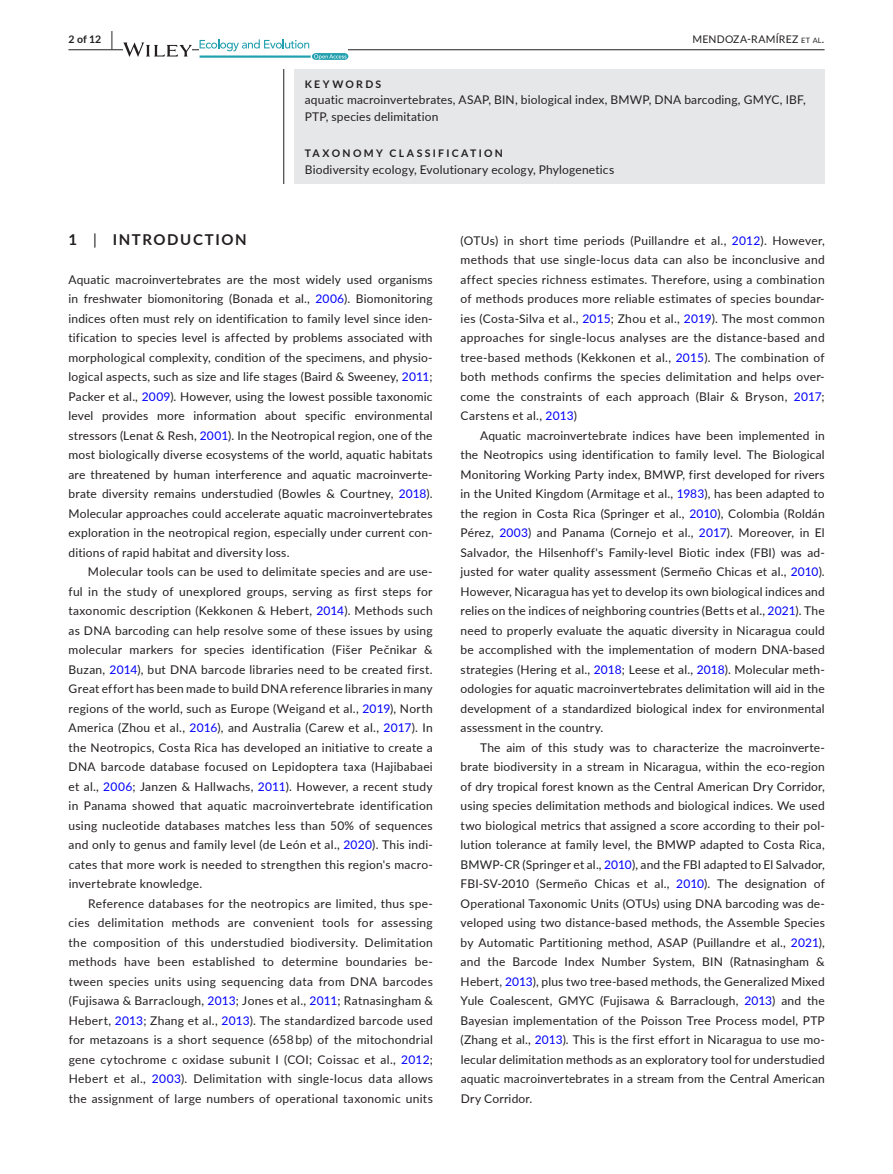
<style>
.page{position:relative;width:893px;height:1174px;background:#fff}
.page>*{position:absolute;margin:0;border:0;box-sizing:border-box;transform-origin:0 0}
.t1{font:700 15px "Lato";letter-spacing:.105em;color:#231f20}
.t2{font:12px/19.5px "Lato";letter-spacing:.015em;color:#231f20;text-align:justify}
.t3{font:700 10.5px "Lato";letter-spacing:.22em;color:#231f20}
.t4{font:10.5px "Lato";letter-spacing:.02em;color:#231f20}
.s1{font-size:19.5px}
.s2{font-size:7.35px}
.s3{font-weight:400}
.s4{color:#00f}
</style>
<div class="page">
<hr style="left:68px;top:49px;width:756px;height:1px;background:#231f20">
<svg style="left:123px;top:42px;width:69px;height:15px"></svg>
<svg style="left:200px;top:39px;width:148px;height:21px"></svg>
<div style="left:294px;top:69px;width:530px;height:115px;background:#e6e7e9"></div>
<hr style="left:283px;top:69px;width:1px;height:115px;background:#231f20">
<p class="t3" style="left:68px;top:31px;width:46px">2 of 12 <span class="s1">|</span></p>
<p class="t4" style="left:692px;top:31px;width:133px">MENDOZA--RAMÍREZ <span class="s2">et al</span>.</p>
<p class="t3" style="left:305px;top:76px;width:78px">KEYWORDS</p>
<p class="t2" style="left:305px;top:91px;width:503px;line-height:16.5px">aquatic macroinvertebrates, ASAP, BIN, biological index, BMWP, DNA barcoding, GMYC, IBF,<br>PTP, species delimitation</p>
<p class="t3" style="left:305px;top:145px;width:200px">TAXONOMY CLASSIFICATION</p>
<p class="t2" style="left:305px;top:159px;width:311px">Biodiversity ecology, Evolutionary ecology, Phylogenetics</p>
<p class="t1" style="left:68px;top:228px;width:180px">1 <span class="s3">|</span> INTRODUCTION</p>
<p class="t2" style="left:68px;top:269px;width:366px">Aquatic macroinvertebrates are the most widely used organisms in freshwater biomonitoring (Bonada et al., <span class="s4">2006</span>). Biomonitoring indices often must rely on identification to family level since iden&shy;tification to species level is affected by problems associated with morphological complexity, condition of the specimens, and physio&shy;logical aspects, such as size and life stages (Baird &amp; Sweeney, <span class="s4">2011</span>; Packer et al., <span class="s4">2009</span>). However, using the lowest possible taxonomic level provides more information about specific environmental stressors (Lenat &amp; Resh, <span class="s4">2001</span>). In the Neotropical region, one of the most biologically diverse ecosystems of the world, aquatic habitats are threatened by human interference and aquatic macroinverte&shy;brate diversity remains understudied (Bowles &amp; Courtney, <span class="s4">2018</span>).<br>Molecular approaches could accelerate aquatic macroinvertebrates exploration in the neotropical region, especially under current con&shy;ditions of rapid habitat and diversity loss.</p>
<p class="t2" style="left:68px;top:561px;width:366px;text-indent:20px">Molecular tools can be used to delimitate species and are use&shy;ful in the study of unexplored groups, serving as first steps for taxonomic description (Kekkonen &amp; Hebert, <span class="s4">2014</span>). Methods such as DNA barcoding can help resolve some of these issues by using molecular markers for species identification (Fišer Pečnikar &amp; Buzan, <span class="s4">2014</span>), but DNA barcode libraries need to be created first.<br>Great effort has been made to build DNA reference libraries in many regions of the world, such as Europe (Weigand et al., <span class="s4">2019</span>), North America (Zhou et al., <span class="s4">2016</span>), and Australia (Carew et al., <span class="s4">2017</span>). In the Neotropics, Costa Rica has developed an initiative to create a DNA barcode database focused on Lepidoptera taxa (Hajibabaei et al., <span class="s4">2006</span>; Janzen &amp; Hallwachs, <span class="s4">2011</span>). However, a recent study in Panama showed that aquatic macroinvertebrate identification using nucleotide databases matches less than 50% of sequences and only to genus and family level (de León et al., <span class="s4">2020</span>). This indi&shy;cates that more work is needed to strengthen this region's macro&shy;invertebrate knowledge.</p>
<p class="t2" style="left:69px;top:893px;width:366px;text-indent:20px">Reference databases for the neotropics are limited, thus spe&shy;cies delimitation methods are convenient tools for assessing the composition of this understudied biodiversity. Delimitation methods have been established to determine boundaries be&shy;tween species units using sequencing data from DNA barcodes (Fujisawa &amp; Barraclough, <span class="s4">2013</span>; Jones et al., <span class="s4">2011</span>; Ratnasingham &amp; Hebert, <span class="s4">2013</span>; Zhang et al., <span class="s4">2013</span>). The standardized barcode used for metazoans is a short sequence (658 bp) of the mitochondrial gene cytochrome c oxidase subunit I (COI; Coissac et al., <span class="s4">2012</span>; Hebert et al., <span class="s4">2003</span>). Delimitation with single-locus data allows the assignment of large numbers of operational taxonomic units</p>
<p class="t2" style="left:460px;top:230px;width:366px">(OTUs) in short time periods (Puillandre et al., <span class="s4">2012</span>). However, methods that use single-locus data can also be inconclusive and affect species richness estimates. Therefore, using a combination of methods produces more reliable estimates of species boundar&shy;ies (Costa-Silva et al., <span class="s4">2015</span>; Zhou et al., <span class="s4">2019</span>). The most common approaches for single-locus analyses are the distance-based and tree-based methods (Kekkonen et al., <span class="s4">2015</span>). The combination of both methods confirms the species delimitation and helps over&shy;come the constraints of each approach (Blair &amp; Bryson, <span class="s4">2017</span>; Carstens et al., <span class="s4">2013</span>)</p>
<p class="t2" style="left:461px;top:425px;width:366px;text-indent:20px">Aquatic macroinvertebrate indices have been implemented in the Neotropics using identification to family level. The Biological Monitoring Working Party index, BMWP, first developed for rivers in the United Kingdom (Armitage et al., <span class="s4">1983</span>), has been adapted to the region in Costa Rica (Springer et al., <span class="s4">2010</span>), Colombia (Roldán Pérez, <span class="s4">2003</span>) and Panama (Cornejo et al., <span class="s4">2017</span>). Moreover, in El Salvador, the Hilsenhoff's Family-level Biotic index (FBI) was ad&shy;justed for water quality assessment (Sermeño Chicas et al., <span class="s4">2010</span>).<br>However, Nicaragua has yet to develop its own biological indices and relies on the indices of neighboring countries (Betts et al., <span class="s4">2021</span>). The need to properly evaluate the aquatic diversity in Nicaragua could be accomplished with the implementation of modern DNA-based strategies (Hering et al., <span class="s4">2018</span>; Leese et al., <span class="s4">2018</span>). Molecular meth&shy;odologies for aquatic macroinvertebrates delimitation will aid in the development of a standardized biological index for environmental assessment in the country.</p>
<p class="t2" style="left:461px;top:737px;width:366px;text-indent:19px">The aim of this study was to characterize the macroinverte&shy;brate biodiversity in a stream in Nicaragua, within the eco-region of dry tropical forest known as the Central American Dry Corridor, using species delimitation methods and biological indices. We used two biological metrics that assigned a score according to their pol&shy;lution tolerance at family level, the BMWP adapted to Costa Rica, BMWP-CR (Springer et al., <span class="s4">2010</span>), and the FBI adapted to El Salvador, FBI-SV-2010 (Sermeño Chicas et al., <span class="s4">2010</span>). The designation of Operational Taxonomic Units (OTUs) using DNA barcoding was de&shy;veloped using two distance-based methods, the Assemble Species by Automatic Partitioning method, ASAP (Puillandre et al., <span class="s4">2021</span>), and the Barcode Index Number System, BIN (Ratnasingham &amp; Hebert, <span class="s4">2013</span>), plus two tree-based methods, the Generalized Mixed Yule Coalescent, GMYC (Fujisawa &amp; Barraclough, <span class="s4">2013</span>) and the Bayesian implementation of the Poisson Tree Process model, PTP (Zhang et al., <span class="s4">2013</span>). This is the first effort in Nicaragua to use mo&shy;lecular delimitation methods as an exploratory tool for understudied aquatic macroinvertebrates in a stream from the Central American Dry Corridor.</p>
</div>
